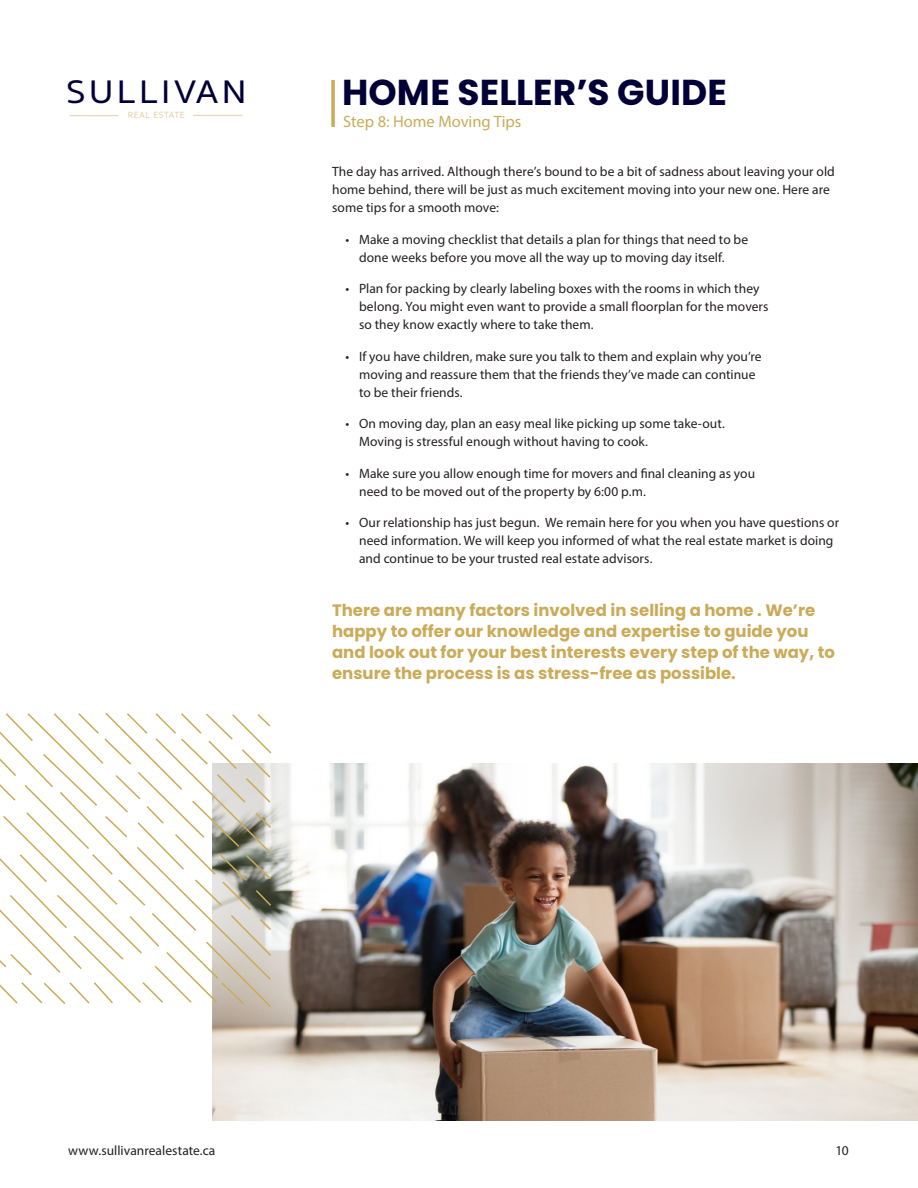
<style>
.page{position:relative;width:918px;height:1188px;background:#fff}
.page>*{position:absolute;margin:0;border:0;box-sizing:border-box;transform-origin:0 0}
.t1{font:700 36px "Poppins";letter-spacing:.005em;color:#000037}
.t2{font:500 33.45px "Sukhumvit Set";letter-spacing:.085em;color:#000037;scale:1.11 1}
.t3{font:700 16.5px "Poppins";color:#cbab58}
.t4{font:16.5px "Myriad Pro";color:#cbab58}
.t5{font:13.5px/18px "Myriad Pro";letter-spacing:.005em;color:#231f20}
.t6{font:500 9.15px "Sukhumvit Set";letter-spacing:.05em;color:#e2d1a3}
</style>
<div class="page">
<hr style="left:70px;top:115px;width:48px;height:1px;background:#e2d1a3">
<hr style="left:193px;top:115px;width:50px;height:1px;background:#e2d1a3">
<hr style="left:332px;top:80px;width:3px;height:47px;background:#cbab58">
<img style="left:213px;top:763px;width:705px;height:357px">
<svg style="left:0;top:712px;width:273px;height:297px"></svg>
<h2 class="t2" style="left:66px;top:69px;width:164px">SULLIVAN</h2>
<p class="t6" style="left:128px;top:109px;width:58px">REAL ESTATE</p>
<p class="t1" style="left:342px;top:72px;width:386px">HOME SELLER’S GUIDE</p>
<p class="t4" style="left:343px;top:111px;width:180px">Step 8: Home Moving Tips</p>
<p class="t5" style="left:332px;top:163px;width:504px">The day has arrived. Although there’s bound to be a bit of sadness about leaving your old home behind, there will be just as much excitement moving into your new one. Here are some tips for a smooth move:</p>
<p class="t5" style="left:359px;top:230px;width:391px;text-indent:-14px">• Make a moving checklist that details a plan for things that need to be done weeks before you move all the way up to moving day itself.</p>
<p class="t5" style="left:359px;top:280px;width:411px;text-indent:-14px">• Plan for packing by clearly labeling boxes with the rooms in which they belong. You might even want to provide a small floorplan for the movers so they know exactly where to take them.</p>
<p class="t5" style="left:359px;top:347px;width:404px;text-indent:-14px">• If you have children, make sure you talk to them and explain why you’re moving and reassure them that the friends they’ve made can continue to be their friends.</p>
<p class="t5" style="left:359px;top:415px;width:367px;text-indent:-14px">• On moving day, plan an easy meal like picking up some take-out.<br>Moving is stressful enough without having to cook.</p>
<p class="t5" style="left:359px;top:464px;width:398px;text-indent:-14px">• Make sure you allow enough time for movers and final cleaning as you need to be moved out of the property by 6:00 p.m.</p>
<p class="t5" style="left:359px;top:514px;width:482px;text-indent:-14px">• Our relationship has just begun. We remain here for you when you have questions or need information. We will keep you informed of what the real estate market is doing and continue to be your trusted real estate advisors.</p>
<p class="t3" style="left:332px;top:601px;width:485px">There are many factors involved in selling a home . We’re</p>
<p class="t3" style="left:332px;top:622px;width:478px">happy to offer our knowledge and expertise to guide you</p>
<p class="t3" style="left:332px;top:643px;width:504px">and look out for your best interests every step of the way, to</p>
<p class="t3" style="left:332px;top:664px;width:405px">ensure the process is as stress-free as possible.</p>
<p class="t5" style="left:68px;top:1141px;width:149px">www.sullivanrealestate.ca</p>
<p class="t5" style="left:835px;top:1141px;width:15px">10</p>
</div>
